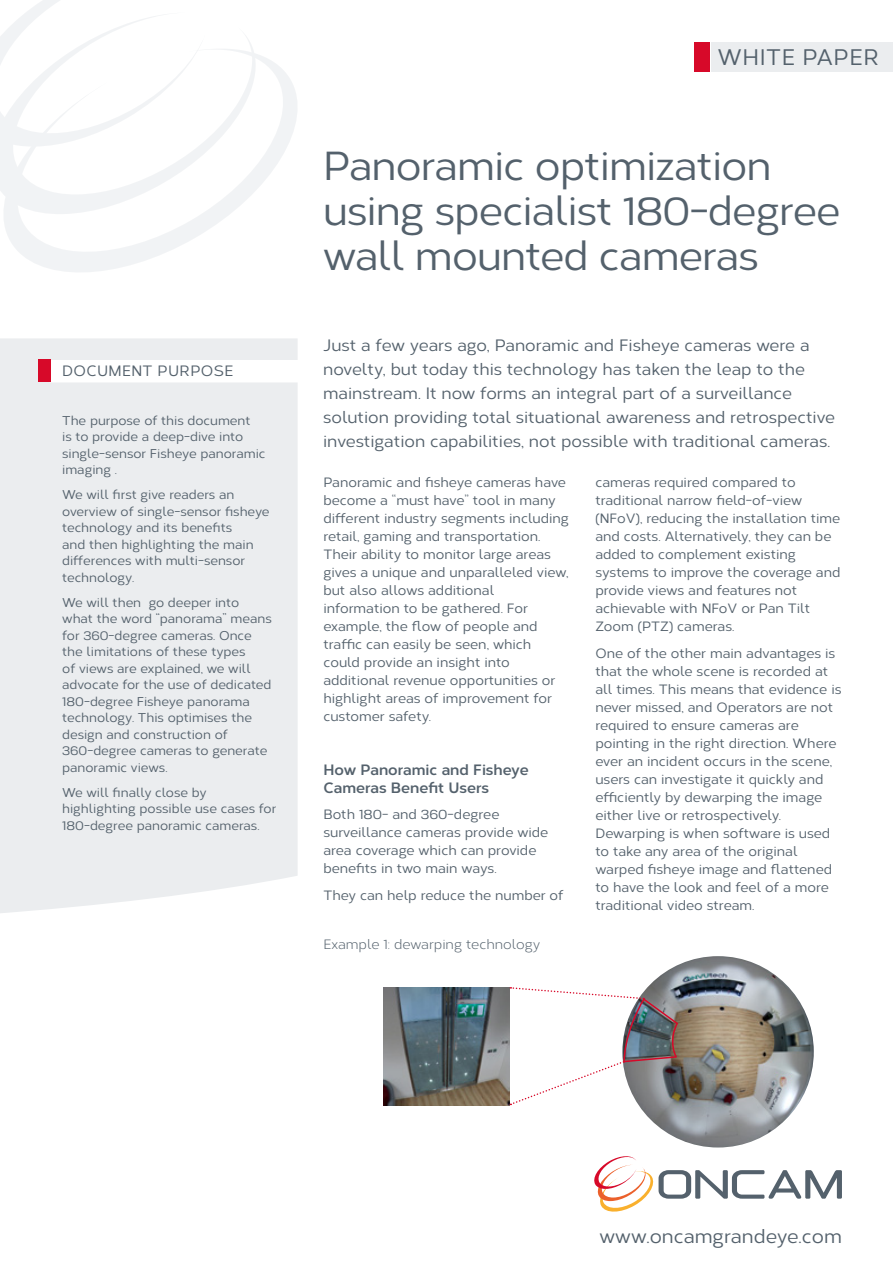
<style>
.page{position:relative;width:893px;height:1263px;background:#fff}
.page>*{position:absolute;margin:0;border:0;box-sizing:border-box;transform-origin:0 0}
.t1{font:500 40.5px/45px "Corbert";letter-spacing:-.02em;color:#54616c}
.t2{font:500 22.5px "Corbert";letter-spacing:.02em;color:#54616c}
.t3{font:500 19.2px "Corbert";color:#54616c}
.t4{font:500 16.5px/24px "Corbert";color:#54616c}
.t5{font:700 15px/18px "Corbert";color:#54616c}
.t6{font:500 15px "Corbert";letter-spacing:.02em;color:#54616c}
.t7{font:500 13.5px/18px "Corbert";color:#54616c}
.t8{font:13.5px "Corbert";color:#54616c}
.t9{font:500 12.75px/16.5px "Corbert";color:#54616c}
</style>
<div class="page">
<div style="left:0;top:338px;width:298px;height:575px;background:#ebedef"></div>
<div style="left:49px;top:360px;width:260px;height:22px;background:#fff"></div>
<div style="left:38px;top:359px;width:13px;height:23px;background:#d70929"></div>
<div style="left:694px;top:43px;width:16px;height:29px;background:#d70929"></div>
<div style="left:711px;top:43px;width:182px;height:29px;background:#ebedef"></div>
<svg style="left:594px;top:1156px;width:248px;height:55px"></svg>
<svg style="left:4px;top:57px;width:293px;height:215px"></svg>
<svg style="left:0;top:35px;width:263px;height:180px"></svg>
<svg style="left:0;top:0;width:206px;height:156px"></svg>
<img style="left:622px;top:956px;width:192px;height:191px;border-radius:96px">
<img style="left:384px;top:987px;width:126px;height:118px">
<svg style="left:510px;top:986px;width:170px;height:120px"></svg>
<p class="t6" style="left:62px;top:360px;width:173px">DOCUMENT PURPOSE</p>
<p class="t9" style="left:62px;top:411px;width:205px">The purpose of this document<br>is to provide a deep-dive into single-sensor Fisheye panoramic imaging .</p>
<p class="t9" style="left:62px;top:486px;width:209px">We will first give readers an overview of single-sensor fisheye technology and its benefits<br>and then highlighting the main differences with multi-sensor technology.</p>
<p class="t9" style="left:62px;top:593px;width:211px">We will then go deeper into what the word “panorama” means for 360-degree cameras. Once the limitations of these types<br>of views are explained, we will advocate for the use of dedicated<br>180-degree Fisheye panorama technology. This optimises the design and construction of<br>360-degree cameras to generate panoramic views.</p>
<p class="t9" style="left:62px;top:783px;width:216px">We will finally close by highlighting possible use cases for<br>180-degree panoramic cameras.</p>
<h2 class="t2" style="left:718px;top:41px;width:163px">WHITE PAPER</h2>
<h1 class="t1" style="left:323px;top:141px;width:519px">Panoramic optimization using specialist 180-degree wall mounted cameras</h1>
<p class="t4" style="left:323px;top:332px;width:513px">Just a few years ago, Panoramic and Fisheye cameras were a novelty, but today this technology has taken the leap to the mainstream. It now forms an integral part of a surveillance solution providing total situational awareness and retrospective investigation capabilities, not possible with traditional cameras.</p>
<p class="t7" style="left:323px;top:473px;width:247px">Panoramic and fisheye cameras have become a “must have” tool in many different industry segments including retail, gaming and transportation.<br>Their ability to monitor large areas gives a unique and unparalleled view, but also allows additional information to be gathered. For example, the flow of people and traffic can easily be seen, which could provide an insight into additional revenue opportunities or highlight areas of improvement for customer safety.</p>
<p class="t5" style="left:323px;top:759px;width:207px">How Panoramic and Fisheye<br>Cameras Benefit Users</p>
<p class="t7" style="left:323px;top:804px;width:226px">Both 180- and 360-degree surveillance cameras provide wide area coverage which can provide benefits in two main ways.</p>
<p class="t7" style="left:323px;top:885px;width:242px">They can help reduce the number of</p>
<p class="t8" style="left:323px;top:935px;width:218px">Example 1: dewarping technology</p>
<p class="t7" style="left:595px;top:473px;width:247px">cameras required compared to traditional narrow field-of-view (NFoV), reducing the installation time and costs. Alternatively, they can be added to complement existing systems to improve the coverage and provide views and features not achievable with NFoV or Pan Tilt<br>Zoom (PTZ) cameras.</p>
<p class="t7" style="left:595px;top:643px;width:248px">One of the other main advantages is that the whole scene is recorded at all times. This means that evidence is never missed, and Operators are not required to ensure cameras are pointing in the right direction. Where ever an incident occurs in the scene, users can investigate it quickly and efficiently by dewarping the image either live or retrospectively.<br>Dewarping is when software is used to take any area of the original warped fisheye image and flattened to have the look and feel of a more traditional video stream.</p>
<h3 class="t3" style="left:600px;top:1222px;width:244px">www.oncamgrandeye.com</h3>
</div>
